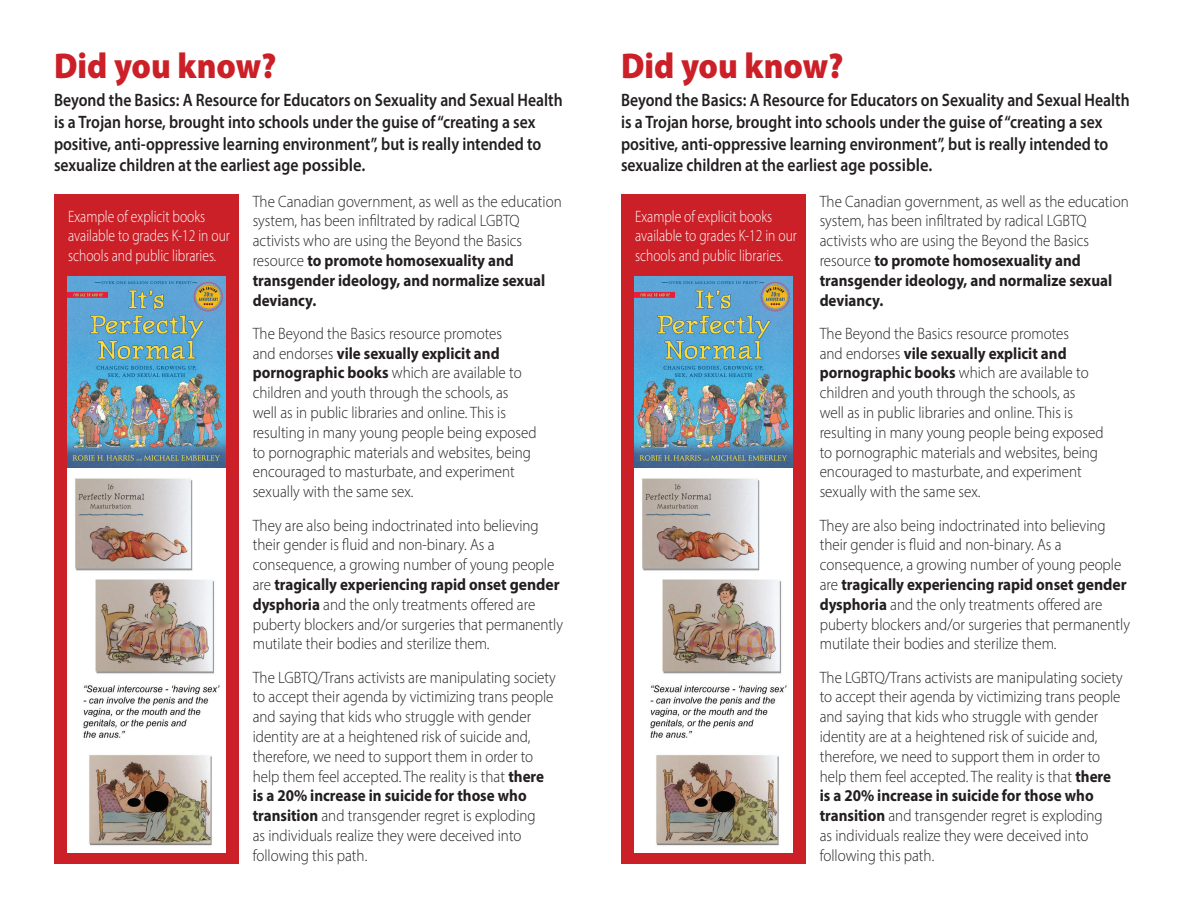
<style>
.page{position:relative;width:1188px;height:918px;background:#fff}
.page>*{position:absolute;margin:0;border:0;box-sizing:border-box;transform-origin:0 0}
.t1{font:900 36px "Myriad Pro";color:#cb2027;scale:.92 1}
.t2{font:600 18px/21.6px "Myriad Pro";color:#231f20;scale:.87 1}
.t3{font:300 16.5px/19.8px "Myriad Pro";color:#231f20;scale:.91 1}
.t4{font:300 16.5px/19.8px "Myriad Pro";color:#fff;scale:.82 1}
.s1{font-weight:700}
</style>
<div class="page">
<div style="left:54px;top:194px;width:185px;height:670px;background:#cb2027"></div>
<div style="left:621px;top:194px;width:185px;height:670px;background:#cb2027"></div>
<img style="left:67px;top:277px;width:158px;height:405px">
<img style="left:634px;top:277px;width:158px;height:405px">
<img style="left:67px;top:682px;width:158px;height:170px">
<img style="left:634px;top:682px;width:158px;height:170px">
<h1 class="t1" style="left:54px;top:42px;width:243px">Did you know?</h1>
<p class="t2" style="left:54px;top:89px;width:586px">Beyond the Basics: A Resource for Educators on Sexuality and Sexual Health is a Trojan horse, brought into schools under the guise of “creating a sex positive, anti-oppressive learning environment”, but is really intended to sexualize children at the earliest age possible.</p>
<h1 class="t1" style="left:621px;top:42px;width:243px">Did you know?</h1>
<p class="t2" style="left:621px;top:89px;width:586px">Beyond the Basics: A Resource for Educators on Sexuality and Sexual Health is a Trojan horse, brought into schools under the guise of “creating a sex positive, anti-oppressive learning environment”, but is really intended to sexualize children at the earliest age possible.</p>
<p class="t3" style="left:253px;top:191px;width:341px">The Canadian government, as well as the education system, has been infiltrated by radical LGBTQ activists who are using the Beyond the Basics resource <span class="s1">to promote homosexuality and transgender ideology, and normalize sexual deviancy.</span></p>
<p class="t3" style="left:253px;top:323px;width:313px">The Beyond the Basics resource promotes<br>and endorses <span class="s1">vile sexually explicit and pornographic books</span> which are available to children and youth through the schools, as well as in public libraries and online. This is resulting in many young people being exposed to pornographic materials and websites, being encouraged to masturbate, and experiment sexually with the same sex.</p>
<p class="t3" style="left:253px;top:515px;width:342px">They are also being indoctrinated into believing their gender is fluid and non-binary. As a consequence, a growing number of young people are <span class="s1">tragically experiencing rapid onset gender dysphoria</span> and the only treatments offered are puberty blockers and/or surgeries that permanently mutilate their bodies and sterilize them.</p>
<p class="t3" style="left:253px;top:667px;width:335px">The LGBTQ/Trans activists are manipulating society to accept their agenda by victimizing trans people and saying that kids who struggle with gender identity are at a heightened risk of suicide and, therefore, we need to support them in order to help them feel accepted. The reality is that <span class="s1">there is a 20% increase in suicide for those who transition</span> and transgender regret is exploding<br>as individuals realize they were deceived into following this path.</p>
<p class="t4" style="left:68px;top:206px;width:199px">Example of explicit books available to grades K-12 in our schools and public libraries.</p>
<p class="t4" style="left:635px;top:206px;width:199px">Example of explicit books available to grades K-12 in our schools and public libraries.</p>
<p class="t3" style="left:820px;top:191px;width:341px">The Canadian government, as well as the education system, has been infiltrated by radical LGBTQ activists who are using the Beyond the Basics resource <span class="s1">to promote homosexuality and transgender ideology, and normalize sexual deviancy.</span></p>
<p class="t3" style="left:820px;top:323px;width:313px">The Beyond the Basics resource promotes<br>and endorses <span class="s1">vile sexually explicit and pornographic books</span> which are available to children and youth through the schools, as well as in public libraries and online. This is resulting in many young people being exposed to pornographic materials and websites, being encouraged to masturbate, and experiment sexually with the same sex.</p>
<p class="t3" style="left:820px;top:515px;width:342px">They are also being indoctrinated into believing their gender is fluid and non-binary. As a consequence, a growing number of young people are <span class="s1">tragically experiencing rapid onset gender dysphoria</span> and the only treatments offered are puberty blockers and/or surgeries that permanently mutilate their bodies and sterilize them.</p>
<p class="t3" style="left:820px;top:667px;width:335px">The LGBTQ/Trans activists are manipulating society to accept their agenda by victimizing trans people and saying that kids who struggle with gender identity are at a heightened risk of suicide and, therefore, we need to support them in order to help them feel accepted. The reality is that <span class="s1">there is a 20% increase in suicide for those who transition</span> and transgender regret is exploding<br>as individuals realize they were deceived into following this path.</p>
</div>
